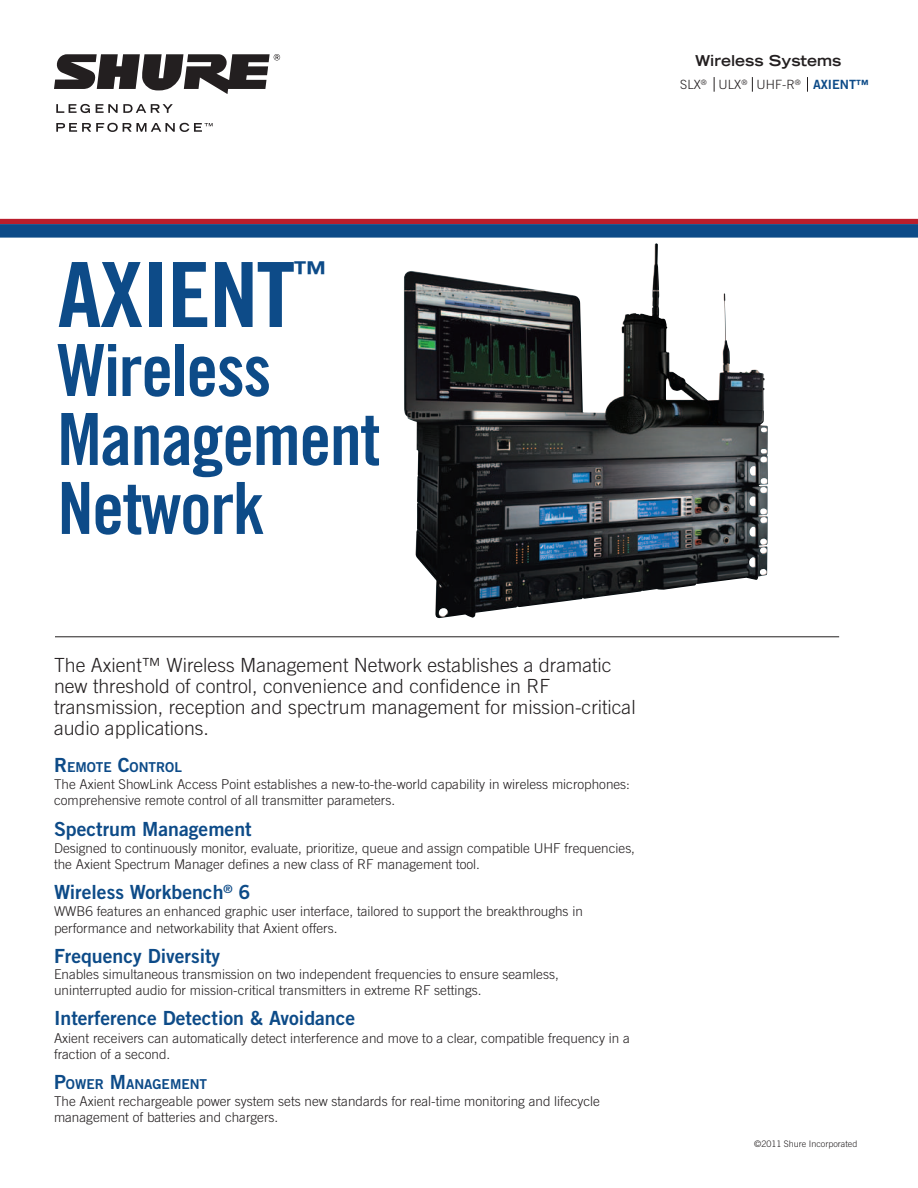
<style>
.page{position:relative;width:918px;height:1188px;background:#fff}
.page>*{position:absolute;margin:0;border:0;box-sizing:border-box;transform-origin:0 0}
.t1{font:90px "Trade Gothic Bold Cond Twenty";letter-spacing:-.02em;color:#0d4b88;scale:1.1 1}
.t2{font:72px/69px "Trade Gothic Bold Cond Twenty";letter-spacing:-.02em;color:#0d4b88}
.t3{font:31.5px "Trade Gothic Bold Cond Twenty";color:#0d4b88;scale:1.1 1}
.t4{font:300 19.5px/21px "Trade Gothic";color:#231f20}
.t5{font:19.5px "Trade Gothic Bold Two";color:#0d4b88}
.t6{font:700 expanded 15px "Trade Gothic LH";color:#231f20}
.t7{font:13.65px "Trade Gothic Bold Two";color:#0d4b88}
.t8{font:300 13.5px/16.2px "Trade Gothic";color:#231f20}
.t9{font:300 12.75px "Trade Gothic";color:#231f20}
.t10{font:300 9px "Trade Gothic";color:#231f20}
.s1{font-family:"Trade Gothic Bold Two";font-weight:400;color:#0d4b88}
.s2{font-size:19.5px}
</style>
<div class="page">
<svg style="left:54px;top:54px;width:226px;height:40px"></svg>
<svg style="left:56px;top:104px;width:34px;height:9px"></svg>
<svg style="left:96px;top:104px;width:77px;height:9px"></svg>
<svg style="left:56px;top:123px;width:157px;height:9px"></svg>
<div style="left:0;top:219px;width:918px;height:5px;background:#ba1e2c"></div>
<div style="left:0;top:224px;width:918px;height:14px;background:#0d4b88"></div>
<svg style="left:714px;top:77px;width:1px;height:15px"></svg>
<svg style="left:752px;top:77px;width:1px;height:15px"></svg>
<svg style="left:807px;top:77px;width:1px;height:15px"></svg>
<hr style="left:55px;top:636px;width:784px;height:1px;background:#231f20">
<img style="left:404px;top:245px;width:364px;height:373px">
<p class="t6" style="left:695px;top:51px;width:148px">Wireless Systems</p>
<p class="t9" style="left:680px;top:77px;width:190px">SLX<sup>®</sup> ULX<sup>®</sup> UHF-R<sup>®</sup> <span class="s1">AXIENT™</span></p>
<h1 class="t1" style="left:58px;top:240px;width:217px">AXIENT</h1>
<h3 class="t3" style="left:293px;top:253px;width:33px">™</h3>
<h2 class="t2" style="left:58px;top:335px;width:324px">Wireless<br>Management<br>Network</h2>
<h3 class="t4" style="left:54px;top:654px;width:583px">The Axient™ Wireless Management Network establishes a dramatic new threshold of control, convenience and confidence in RF transmission, reception and spectrum management for mission-critical audio applications.</h3>
<p class="t7" style="left:54px;top:759px;width:129px"><span class="s2">R</span>EMOTE <span class="s2">C</span>ONTROL</p>
<p class="t8" style="left:54px;top:776px;width:578px">The Axient ShowLink Access Point establishes a new-to-the-world capability in wireless microphones: comprehensive remote control of all transmitter parameters.</p>
<h3 class="t5" style="left:54px;top:816px;width:199px">Spectrum Management</h3>
<p class="t8" style="left:54px;top:840px;width:583px">Designed to continuously monitor, evaluate, prioritize, queue and assign compatible UHF frequencies, the Axient Spectrum Manager defines a new class of RF management tool.</p>
<h3 class="t5" style="left:54px;top:880px;width:198px">Wireless Workbench<sup>®</sup> 6</h3>
<p class="t8" style="left:54px;top:903px;width:530px">WWB6 features an enhanced graphic user interface, tailored to support the breakthroughs in performance and networkability that Axient offers.</p>
<h3 class="t5" style="left:54px;top:944px;width:168px">Frequency Diversity</h3>
<p class="t8" style="left:54px;top:966px;width:506px">Enables simultaneous transmission on two independent frequencies to ensure seamless, uninterrupted audio for mission-critical transmitters in extreme RF settings.</p>
<h3 class="t5" style="left:54px;top:1006px;width:303px">Interference Detection &amp; Avoidance</h3>
<p class="t8" style="left:54px;top:1030px;width:577px">Axient receivers can automatically detect interference and move to a clear, compatible frequency in a fraction of a second.</p>
<p class="t7" style="left:54px;top:1076px;width:155px"><span class="s2">P</span>OWER <span class="s2">M</span>ANAGEMENT</p>
<p class="t8" style="left:54px;top:1093px;width:548px">The Axient rechargeable power system sets new standards for real-time monitoring and lifecycle management of batteries and chargers.</p>
<p class="t10" style="left:754px;top:1139px;width:105px">©2011 Shure Incorporated</p>
</div>
